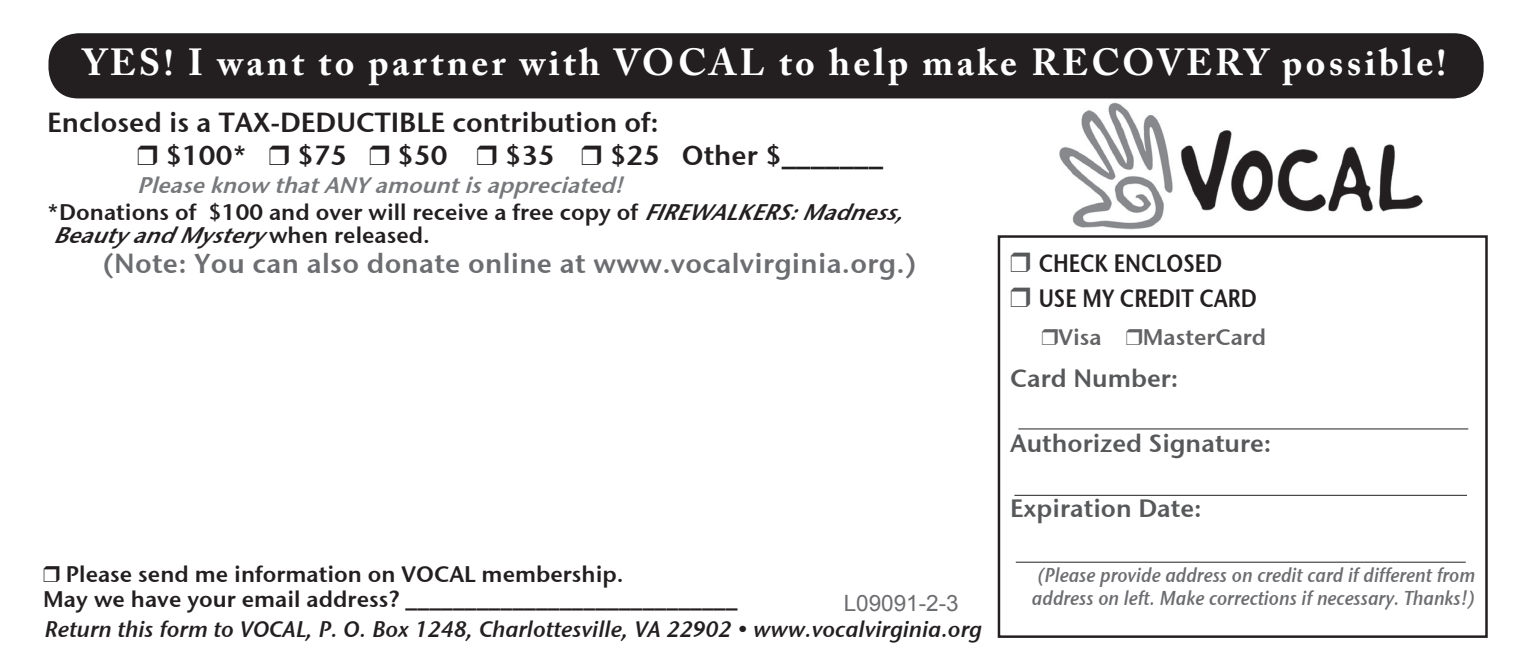
<style>
.page{position:relative;width:1530px;height:659px;background:#fff}
.page>*{position:absolute;margin:0;border:0;box-sizing:border-box;transform-origin:0 0}
.t1{font:700 37.5px "Adobe Caslon Pro";letter-spacing:.09em;color:#fff}
.t2{font:27.5px/33px "Stone Sans Sem ITCTT Semi";color:#231f20}
.t3{font:27.5px "Stone Sans Sem ITCTT Semi";letter-spacing:.01em;color:#6c6d70}
.t4{font:25px "Stone Sans Sem ITCTT Semi";color:#57585a}
.t5{font:25px/35px "Stone Sans Sem ITCTT Semi";color:#231f20;scale:.85 1}
.t6{font:22.5px/27.5px "Stone Sans Sem ITCTT Semi";color:#231f20}
.t7{font:22.5px "Stone Sans Sem ITCTT Semi Ita";color:#231f20}
.t8{font:italic 22.5px "Stone Sans Sem ITCTT Semi";color:#231f20}
.t9{font:22.5px "Stone Sans Sem ITCTT Semi";color:#636366}
.t10{font:22.5px "Arial";color:#6c6d70}
.t11{font:20px/22.5px "Stone Sans Sem ITCTT Semi Ita";color:#6c6d70;scale:.9 1}
.s1{font-style:italic;color:#76787b}
.s2{font-style:italic}
.s3{font-style:normal}
</style>
<div class="page">
<div style="left:998px;top:235px;width:490px;height:403px;border:2px solid #231f20"></div>
<hr style="left:1014px;top:495px;width:453px;height:1px;background:#231f20">
<hr style="left:1018px;top:428px;width:450px;height:1px;background:#231f20">
<hr style="left:1016px;top:562px;width:450px;height:1px;background:#231f20">
<div style="left:48px;top:33px;width:1436px;height:65px;background:#231f20;border-radius:30px"></div>
<img style="left:1059px;top:102px;width:364px;height:128px">
<h1 class="t1" style="left:83px;top:40px;width:1365px">YES! I want to partner with VOCAL to help make RECOVERY possible!</h1>
<p class="t2" style="left:165px;top:104px;width:495px;text-indent:-118px">Enclosed is a TAX-DEDUCTIBLE contribution of: $100*</p>
<p class="t2" style="left:297px;top:137px;width:52px">$75</p>
<p class="t2" style="left:397px;top:137px;width:52px">$50</p>
<p class="t2" style="left:505px;top:137px;width:52px">$35</p>
<p class="t2" style="left:610px;top:137px;width:275px">$25 Other $_______</p>
<p class="t6" style="left:47px;top:170px;width:871px;text-indent:90px"><span class="s1">Pleaseknow thatANYamountisappreciated!<br></span>*Donations of $100 and over will receive a free copy of <span class="s2">FIREWALKERS:Madness,</span></p>
<p class="t8" style="left:53px;top:216px;width:378px">BeautyandMystery<span class="s3">w h e n r e l e a s e d .</span></p>
<p class="t3" style="left:103px;top:240px;width:815px">(Note: You can also donate online at www.vocalvirginia.org.)</p>
<p class="t5" style="left:1039px;top:244px;width:258px">CHECK ENCLOSED<br>USE MY CREDIT CARD</p>
<p class="t9" style="left:1059px;top:318px;width:45px">Visa</p>
<p class="t9" style="left:1143px;top:318px;width:125px">MasterCard</p>
<p class="t4" style="left:1010px;top:357px;width:170px">Card Number:</p>
<p class="t4" style="left:1010px;top:422px;width:263px">Authorized Signature:</p>
<p class="t6" style="left:43px;top:560px;width:696px;line-height:25px;text-indent:23px">Please send me information on VOCAL membership.<br>May we have your email address? ____________________________</p>
<p class="t7" style="left:45px;top:611px;width:939px">Return this form to VOCAL, P. O. Box 1248, Charlottesville, VA 22902 • www.vocalvirginia.org</p>
<p class="t10" style="left:844px;top:589px;width:117px">L09091-2-3</p>
<p class="t4" style="left:1010px;top:487px;width:193px">Expiration Date:</p>
<p class="t11" style="left:1032px;top:563px;width:494px">(Please provide address on credit card if different from address on left. Make corrections if necessary. Thanks!)</p>
</div>
